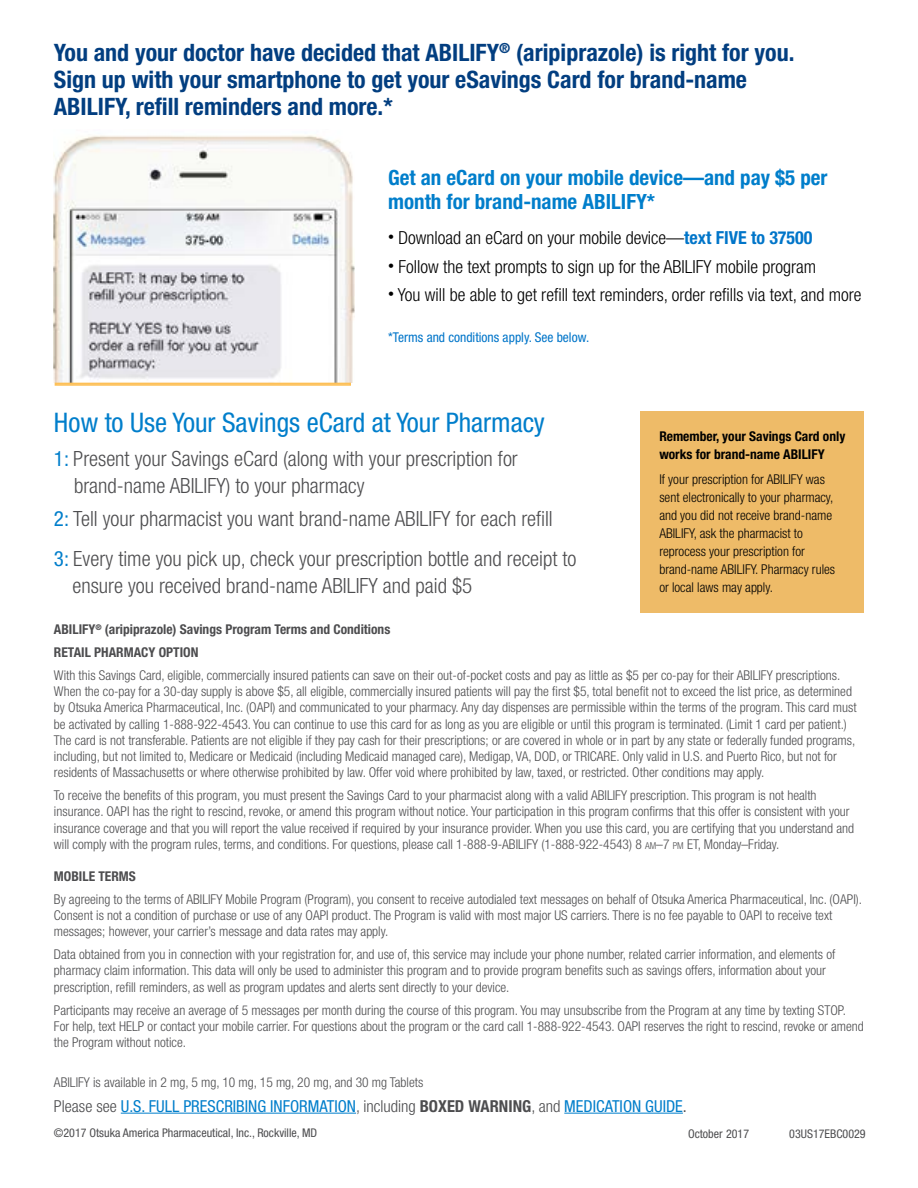
<style>
.page{position:relative;width:918px;height:1188px;background:#fff}
.page>*{position:absolute;margin:0;border:0;box-sizing:border-box;transform-origin:0 0}
.t1{font:condensed 27px "Helvetica Neue LT Std";color:#007ecb}
.t2{font:700 condensed 24px/27px "Helvetica Neue LT Std";color:#023e80}
.t3{font:300 condensed 21px/27px "Helvetica Neue LT Std";color:#4d4d4f}
.t4{font:700 condensed 21px/24px "Helvetica Neue LT Std";color:#007ecb}
.t5{font:300 condensed 18px "Helvetica Neue LT Std";color:#000}
.t6{font:condensed 16.5px "Helvetica Neue LT Std";color:#007ecb}
.t7{font:300 condensed 13.5px/16.2px "Helvetica Neue LT Std";color:#4d4d4f}
.t8{font:300 condensed 13.5px/18px "Helvetica Neue LT Std";color:#000}
.t9{font:700 condensed 13.5px/23px "Helvetica Neue LT Std";color:#4d4d4f}
.t10{font:700 condensed 13.5px/18px "Helvetica Neue LT Std";color:#000}
.t11{font:condensed 13.5px "Helvetica Neue LT Std";color:#0075c9}
.t12{font:condensed 12px "Helvetica Neue LT Std";color:#4d4d4f}
.s1{font-weight:700;color:#0075c9}
.s2{font-weight:400;color:#007ecb}
.s3{font-size:9.45px}
.s4{font-weight:300;color:#4d4d4f}
.s5{font-weight:700;color:#4d4d4f}
.s6{color:#4d4d4f}
</style>
<div class="page">
<hr style="left:121px;top:1113px;width:235px;height:1px;background:#007ecb">
<hr style="left:564px;top:1113px;width:119px;height:1px;background:#007ecb">
<img style="left:54px;top:135px;width:301px;height:248px">
<div style="left:55px;top:383px;width:296px;height:3px;border:2px solid #fdc057"></div>
<div style="left:640px;top:411px;width:224px;height:202px;background:#eebb68"></div>
<h2 class="t2" style="left:54px;top:39px;width:742px">You and your doctor have decided that ABILIFY<sup>®</sup> (aripiprazole) is right for you.<br>Sign up with your smartphone to get your eSavings Card for brand-name<br>ABILIFY, refill reminders and more.*</h2>
<h3 class="t4" style="left:388px;top:165px;width:441px">Get an eCard on your mobile device—and pay $5 per month for brand-name ABILIFY*</h3>
<h3 class="t5" style="left:388px;top:227px;width:426px"><sup>•</sup> Download an eCard on your mobile device—<span class="s1">text FIVE to 37500</span></h3>
<h3 class="t5" style="left:388px;top:256px;width:430px"><sup>•</sup> Follow the text prompts to sign up for the ABILIFY mobile program</h3>
<h3 class="t5" style="left:388px;top:284px;width:475px"><sup>•</sup> You will be able to get refill text reminders, order refills via text, and more</h3>
<p class="t11" style="left:388px;top:329px;width:203px">*Terms and conditions apply. See below.</p>
<h1 class="t1" style="left:54px;top:407px;width:492px">How to Use Your Savings eCard at Your Pharmacy</h1>
<h3 class="t3" style="left:74px;top:445px;width:445px;text-indent:-20px"><span class="s2">1:</span> Present your Savings eCard (along with your prescription for brand-name ABILIFY) to your pharmacy</h3>
<h3 class="t3" style="left:54px;top:498px;width:524px;line-height:40.5px"><span class="s2">2:</span> Tell your pharmacist you want brand-name ABILIFY for each refill<br><span class="s2">3:</span> Every time you pick up, check your prescription bottle and receipt to</h3>
<h3 class="t3" style="left:72px;top:572px;width:401px">ensure you received brand-name ABILIFY and paid $5</h3>
<p class="t10" style="left:659px;top:427px;width:188px">Remember, your Savings Card only works for brand-name ABILIFY</p>
<p class="t8" style="left:659px;top:470px;width:177px">If your prescription for ABILIFY was sent electronically to your pharmacy, and you did not receive brand-name ABILIFY, ask the pharmacist to reprocess your prescription for brand-name ABILIFY. Pharmacy rules or local laws may apply.</p>
<p class="t9" style="left:54px;top:618px;width:338px">ABILIFY<sup>®</sup> (aripiprazole) Savings Program Terms and Conditions<br>RETAIL PHARMACY OPTION</p>
<p class="t7" style="left:54px;top:667px;width:804px">With this Savings Card, eligible, commercially insured patients can save on their out-of-pocket costs and pay as little as $5 per co-pay for their ABILIFY prescriptions.<br>When the co-pay for a 30-day supply is above $5, all eligible, commercially insured patients will pay the first $5, total benefit not to exceed the list price, as determined by Otsuka America Pharmaceutical, Inc. (OAPI) and communicated to your pharmacy. Any day dispenses are permissible within the terms of the program. This card must be activated by calling 1-888-922-4543. You can continue to use this card for as long as you are eligible or until this program is terminated. (Limit 1 card per patient.)<br>The card is not transferable. Patients are not eligible if they pay cash for their prescriptions; or are covered in whole or in part by any state or federally funded programs, including, but not limited to, Medicare or Medicaid (including Medicaid managed care), Medigap, VA, DOD, or TRICARE. Only valid in U.S. and Puerto Rico, but not for residents of Massachusetts or where otherwise prohibited by law. Offer void where prohibited by law, taxed, or restricted. Other conditions may apply.</p>
<p class="t7" style="left:54px;top:787px;width:802px">To receive the benefits of this program, you must present the Savings Card to your pharmacist along with a valid ABILIFY prescription. This program is not health insurance. OAPI has the right to rescind, revoke, or amend this program without notice. Your participation in this program confirms that this offer is consistent with your insurance coverage and that you will report the value received if required by your insurance provider. When you use this card, you are certifying that you understand and will comply with the program rules, terms, and conditions. For questions, please call 1-888-9-ABILIFY (1-888-922-4543) 8 <span class="s3">AM</span>–7 <span class="s3">PM</span> ET, Monday–Friday.</p>
<p class="t9" style="left:54px;top:865px;width:83px">MOBILE TERMS</p>
<p class="t7" style="left:54px;top:891px;width:810px">By agreeing to the terms of ABILIFY Mobile Program (Program), you consent to receive autodialed text messages on behalf of Otsuka America Pharmaceutical, Inc. (OAPI).<br>Consent is not a condition of purchase or use of any OAPI product. The Program is valid with most major US carriers. There is no fee payable to OAPI to receive text messages; however, your carrier’s message and data rates may apply.</p>
<p class="t7" style="left:54px;top:946px;width:783px">Data obtained from you in connection with your registration for, and use of, this service may include your phone number, related carrier information, and elements of pharmacy claim information. This data will only be used to administer this program and to provide program benefits such as savings offers, information about your prescription, refill reminders, as well as program updates and alerts sent directly to your device.</p>
<p class="t7" style="left:54px;top:1002px;width:811px">Participants may receive an average of 5 messages per month during the course of this program. You may unsubscribe from the Program at any time by texting STOP.<br>For help, text HELP or contact your mobile carrier. For questions about the program or the card call 1-888-922-4543. OAPI reserves the right to rescind, revoke or amend the Program without notice.</p>
<p class="t7" style="left:54px;top:1074px;width:371px">ABILIFY is available in 2 mg, 5 mg, 10 mg, 15 mg, 20 mg, and 30 mg Tablets</p>
<p class="t6" style="left:54px;top:1096px;width:634px"><span class="s4">Please see</span> U.S. FULL PRESCRIBING INFORMATION<span class="s4">, including</span> <span class="s5">BOXED WARNING</span><span class="s4">, and</span> MEDICATION GUIDE<span class="s6">.</span></p>
<p class="t12" style="left:54px;top:1126px;width:265px">©2017 Otsuka America Pharmaceutical, Inc., Rockville, MD</p>
<p class="t12" style="left:688px;top:1127px;width:63px">October 2017</p>
<p class="t12" style="left:789px;top:1127px;width:78px">03US17EBC0029</p>
</div>
